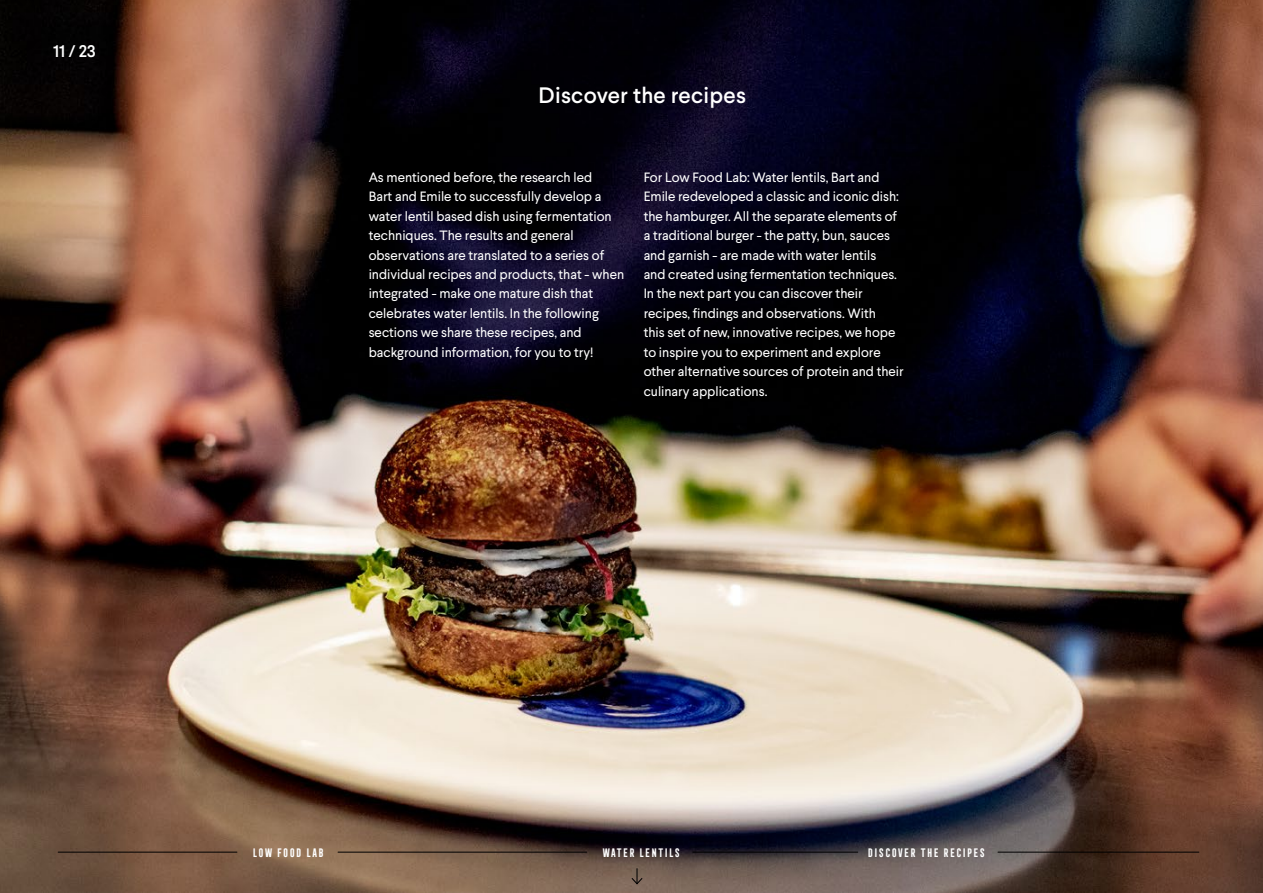
<style>
.page{position:relative;width:1263px;height:893px;background:#fff}
.page>*{position:absolute;margin:0;border:0;box-sizing:border-box;transform-origin:0 0}
.t1{font:500 22.35px "Larsseit";letter-spacing:.01em;color:#fff}
.t2{font:500 16.8px "Larsseit";color:#fff}
.t3{font:13.5px/19.5px "Larsseit";color:#fff}
.t4{font:700 11.4px "Frontage Condensed";letter-spacing:.01em;color:#fff}
</style>
<div class="page">
<img style="left:0;top:0;width:1263px;height:892px">
<hr style="left:693px;top:852px;width:165px;height:1px;background:#000">
<hr style="left:998px;top:852px;width:201px;height:1px;background:#000">
<svg style="left:630px;top:868px;width:14px;height:17px"></svg>
<hr style="left:58px;top:852px;width:179px;height:1px;background:#000">
<hr style="left:338px;top:852px;width:249px;height:1px;background:#000">
<p class="t2" style="left:53px;top:41px;width:44px">11 / 23</p>
<h1 class="t1" style="left:539px;top:80px;width:209px">Discover the recipes</h1>
<p class="t3" style="left:369px;top:167px;width:257px">As mentioned before, the research led<br>Bart and Emile to successfully develop a water lentil based dish using fermentation techniques. The results and general observations are translated to a series of individual recipes and products, that - when integrated - make one mature dish that celebrates water lentils. In the following sections we share these recipes, and background information, for you to try!</p>
<p class="t3" style="left:644px;top:167px;width:261px">For Low Food Lab: Water lentils, Bart and Emile redeveloped a classic and iconic dish: the hamburger. All the separate elements of a traditional burger - the patty, bun, sauces and garnish - are made with water lentils<br>and created using fermentation techniques.<br>In the next part you can discover their recipes, findings and observations. With<br>this set of new, innovative recipes, we hope to inspire you to experiment and explore other alternative sources of protein and their culinary applications.</p>
<p class="t4" style="left:252px;top:846px;width:74px">LOW FOOD LAB</p>
<p class="t4" style="left:602px;top:846px;width:80px">WATER LENTILS</p>
<p class="t4" style="left:867px;top:846px;width:120px">DISCOVER THE RECIPES</p>
</div>
